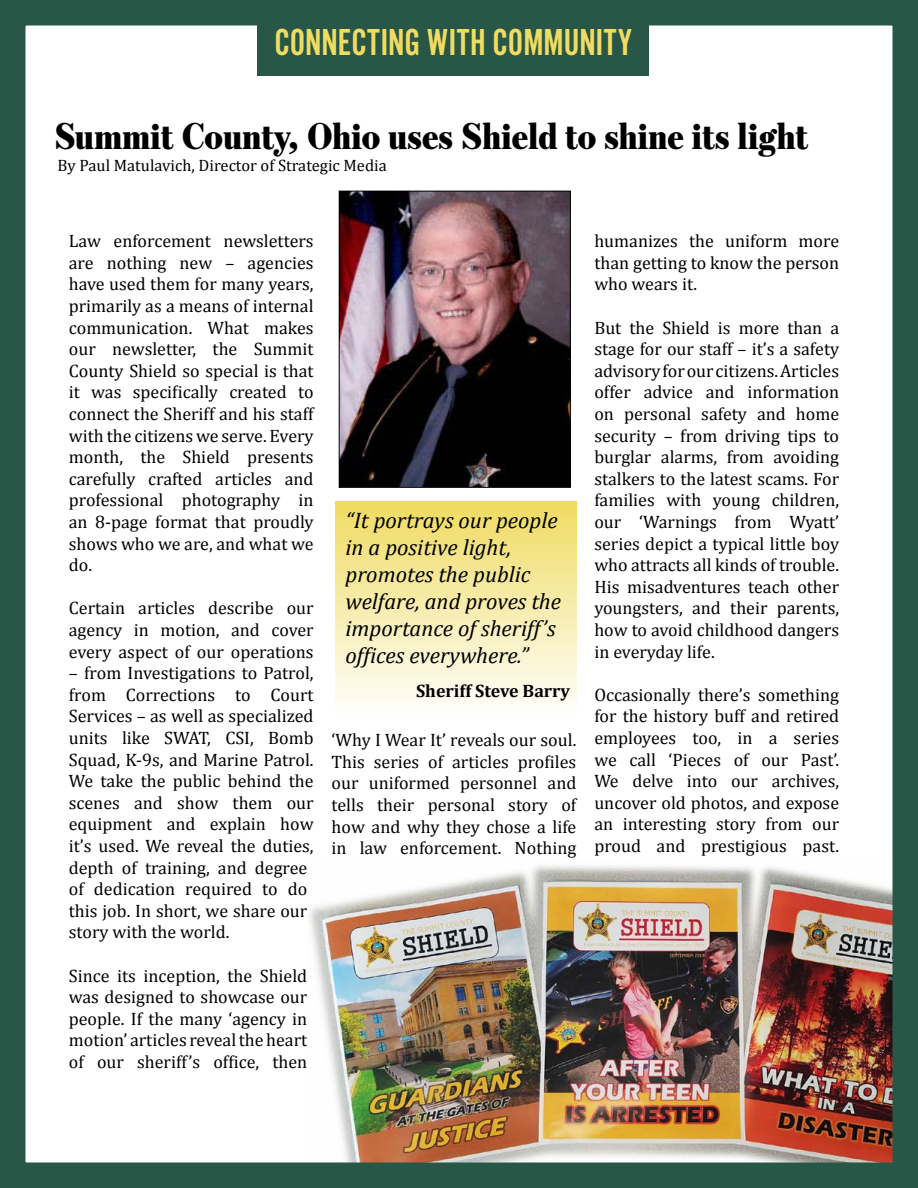
<style>
.page{position:relative;width:918px;height:1188px;background:#fff}
.page>*{position:absolute;margin:0;border:0;box-sizing:border-box;transform-origin:0 0}
.t1{font:39px "Alternate Got No 2 D";color:#f0dc61}
.t2{font:900 37.5px "Escrow Condensed";color:#000}
.t3{font:italic 22.5px/27px "Cambria";color:#000}
.t4{font:18px/21.6px "Cambria";color:#000;text-align:justify}
.t5{font:700 18px "Cambria";color:#000}
.t6{font:16.5px "Cambria";color:#000}
</style>
<div class="page">
<img style="left:309px;top:866px;width:582px;height:295px">
<div style="left:0;top:0;width:918px;height:1188px;border:26px solid #285748"></div>
<div style="left:257px;top:19px;width:392px;height:57px;background:#285748"></div>
<img style="left:341px;top:193px;width:228px;height:293px">
<div style="left:339px;top:191px;width:232px;height:297px;border:1px solid #000"></div>
<div style="left:335px;top:501px;width:242px;height:213px;background:linear-gradient(to bottom,#f0db60,#fefefc)"></div>
<h1 class="t1" style="left:274px;top:21px;width:359px">CONNECTING WITH COMMUNITY</h1>
<h2 class="t2" style="left:54px;top:112px;width:756px">Summit County, Ohio uses Shield to shine its light</h2>
<p class="t6" style="left:58px;top:156px;width:331px">By Paul Matulavich, Director of Strategic Media</p>
<p class="t4" style="left:69px;top:230px;width:246px">Law enforcement newsletters are nothing new – agencies have used them for many years, primarily as a means of internal communication. What makes our newsletter, the Summit County Shield so special is that it was specifically created to connect the Sheriff and his staff with the citizens we serve. Every month, the Shield presents carefully crafted articles and professional photography in an 8-page format that proudly shows who we are, and what we do.</p>
<p class="t4" style="left:69px;top:597px;width:246px">Certain articles describe our agency in motion, and cover every aspect of our operations</p>
<p class="t4" style="left:69px;top:662px;width:246px;text-align:left">– from Investigations to Patrol, from Corrections to Court<br>Services – as well as specialized units like SWAT, CSI, Bomb<br>Squad, K-9s, and Marine Patrol.<br>We take the public behind the scenes and show them our equipment and explain how it’s used. We reveal the duties, depth of training, and degree of dedication required to do this job. In short, we share our story with the world.</p>
<p class="t4" style="left:69px;top:965px;width:240px">Since its inception, the Shield was designed to showcase our people. If the many ‘agency in motion’ articles reveal the heart of our sheriff’s office, then</p>
<p class="t3" style="left:346px;top:506px;width:217px">“It portrays our people in a positive light, promotes the public welfare, and proves the importance of sheriff’s offices everywhere.”</p>
<p class="t5" style="left:416px;top:678px;width:156px">Sheriff Steve Barry</p>
<p class="t4" style="left:332px;top:729px;width:246px">‘Why I Wear It’ reveals our soul.<br>This series of articles profiles our uniformed personnel and tells their personal story of how and why they chose a life in law enforcement. Nothing</p>
<p class="t4" style="left:594px;top:230px;width:246px">humanizes the uniform more than getting to know the person who wears it.</p>
<p class="t4" style="left:594px;top:317px;width:246px">But the Shield is more than a stage for our staff – it’s a safety advisory for our citizens. Articles offer advice and information on personal safety and home security – from driving tips to burglar alarms, from avoiding stalkers to the latest scams. For families with young children, our ‘Warnings from Wyatt’ series depict a typical little boy who attracts all kinds of trouble.<br>His misadventures teach other youngsters, and their parents, how to avoid childhood dangers in everyday life.</p>
<p class="t4" style="left:594px;top:684px;width:246px">Occasionally there’s something for the history buff and retired employees too, in a series we call ‘Pieces of our Past’.<br>We delve into our archives, uncover old photos, and expose an interesting story from our proud and prestigious past.</p>
</div>
